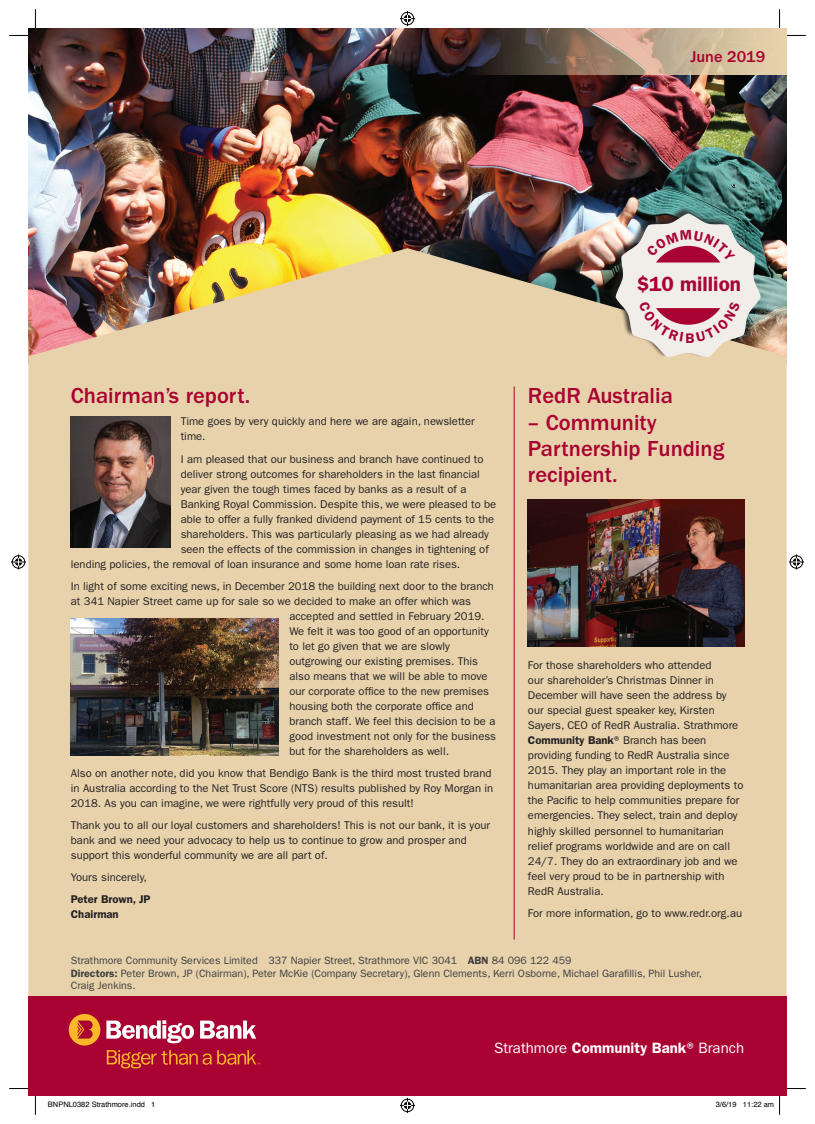
<style>
.page{position:relative;width:815px;height:1124px;background:#fff}
.page>*{position:absolute;margin:0;border:0;box-sizing:border-box;transform-origin:0 0}
.Heading{font:500 22.5px/26.2px "Franklin Gothic";color:#a90332}
.t1{font:600 20.75px "Franklin Gothic";color:#a90332}
.t2{font:500 16.25px "Franklin Gothic";color:#a90332}
.t3{font:15px "Franklin Gothic";color:#fff}
.Body_text_9pt{font:11.25px/15px "Franklin Gothic";color:#231f20}
.Body_text_9pt_demi{font:600 11.25px/15px "Franklin Gothic";color:#231f20}
.t4{font:10.62px/12.8px "Franklin Gothic";color:#3e3e3f}
.t5{font:7.5px "Helvetica";color:#000}
.s1{font-weight:600}
</style>
<div class="page">
<img style="left:28px;top:28px;width:759px;height:220px">
<div style="left:28px;top:248px;width:759px;height:748px;background:#e7d2ac"></div>
<div style="left:28px;top:996px;width:759px;height:99px;background:#a90332"></div>
<svg style="left:465px;top:28px;width:322px;height:46px;background:#9d8874"></svg>
<div style="left:69px;top:1013px;width:31px;height:32px;background:#fcb828;border-radius:50%"></div>
<svg style="left:78px;top:1020px;width:15px;height:18px"></svg>
<svg style="left:106px;top:1020px;width:88px;height:23px"></svg>
<svg style="left:200px;top:1020px;width:56px;height:18px"></svg>
<svg style="left:107px;top:1050px;width:153px;height:18px"></svg>
<hr style="left:514px;top:386px;width:1px;height:553px;background:#a90332">
<div style="left:608px;top:206px;width:152px;height:151px;background:#231f20;opacity:.75"></div>
<img style="left:71px;top:416px;width:99px;height:131px">
<img style="left:71px;top:618px;width:208px;height:137px">
<img style="left:528px;top:500px;width:216px;height:146px">
<svg style="left:9px;top:35px;width:19px;height:1px"></svg>
<svg style="left:787px;top:35px;width:19px;height:1px"></svg>
<svg style="left:9px;top:1088px;width:19px;height:1px"></svg>
<svg style="left:787px;top:1088px;width:19px;height:1px"></svg>
<svg style="left:35px;top:9px;width:1px;height:19px"></svg>
<svg style="left:35px;top:1095px;width:1px;height:19px"></svg>
<svg style="left:779px;top:9px;width:1px;height:19px"></svg>
<svg style="left:400px;top:11px;width:15px;height:15px"></svg>
<svg style="left:400px;top:1097px;width:15px;height:15px"></svg>
<svg style="left:11px;top:554px;width:15px;height:15px"></svg>
<svg style="left:789px;top:554px;width:15px;height:15px"></svg>
<svg style="left:743px;top:1095px;width:37px;height:19px"></svg>
<img style="left:616px;top:213px;width:145px;height:144px">
<p class="t2" style="left:690px;top:47px;width:76px">June 2019</p>
<p class="t1" style="left:637px;top:272px;width:106px">$10 million</p>
<p class="Heading" style="left:71px;top:383px;width:181px">Chairman’s report.</p>
<p class="Body_text_9pt" style="left:181px;top:414px;width:296px">Time goes by very quickly and here we are again, newsletter time.</p>
<p class="Body_text_9pt" style="left:181px;top:451px;width:304px">I am pleased that our business and branch have continued to</p>
<p class="Body_text_9pt" style="left:181px;top:466px;width:301px">deliver strong outcomes for shareholders in the last financial</p>
<p class="Body_text_9pt" style="left:181px;top:481px;width:287px">year given the tough times faced by banks as a result of a</p>
<p class="Body_text_9pt" style="left:181px;top:496px;width:317px">Banking Royal Commission. Despite this, we were pleased to be</p>
<p class="Body_text_9pt" style="left:181px;top:511px;width:315px">able to offer a fully franked dividend payment of 15 cents to the</p>
<p class="Body_text_9pt" style="left:181px;top:526px;width:310px">shareholders. This was particularly pleasing as we had already</p>
<p class="Body_text_9pt" style="left:181px;top:541px;width:310px">seen the effects of the commission in changes in tightening of</p>
<p class="Body_text_9pt" style="left:71px;top:556px;width:391px">lending policies, the removal of loan insurance and some home loan rate rises.</p>
<p class="Body_text_9pt" style="left:71px;top:578px;width:425px">In light of some exciting news, in December 2018 the building next door to the branch</p>
<p class="Body_text_9pt" style="left:71px;top:593px;width:402px">at 341 Napier Street came up for sale so we decided to make an offer which was</p>
<p class="Body_text_9pt" style="left:289px;top:608px;width:197px">accepted and settled in February 2019.</p>
<p class="Body_text_9pt" style="left:289px;top:623px;width:201px">We felt it was too good of an opportunity</p>
<p class="Body_text_9pt" style="left:289px;top:638px;width:162px">to let go given that we are slowly</p>
<p class="Body_text_9pt" style="left:289px;top:653px;width:190px">outgrowing our existing premises. This</p>
<p class="Body_text_9pt" style="left:289px;top:668px;width:200px">also means that we will be able to move</p>
<p class="Body_text_9pt" style="left:289px;top:683px;width:201px">our corporate office to the new premises</p>
<p class="Body_text_9pt" style="left:289px;top:698px;width:186px">housing both the corporate office and</p>
<p class="Body_text_9pt" style="left:289px;top:713px;width:208px">branch staff. We feel this decision to be a</p>
<p class="Body_text_9pt" style="left:289px;top:728px;width:208px">good investment not only for the business</p>
<p class="Body_text_9pt" style="left:289px;top:743px;width:161px">but for the shareholders as well.</p>
<p class="Body_text_9pt" style="left:71px;top:765px;width:424px">Also on another note, did you know that Bendigo Bank is the third most trusted brand in Australia according to the Net Trust Score (NTS) results published by Roy Morgan in<br>2018. As you can imagine, we were rightfully very proud of this result!</p>
<p class="Body_text_9pt" style="left:71px;top:817px;width:421px">Thank you to all our loyal customers and shareholders! This is not our bank, it is your bank and we need your advocacy to help us to continue to grow and prosper and support this wonderful community we are all part of.</p>
<p class="Body_text_9pt" style="left:71px;top:869px;width:77px">Yours sincerely,</p>
<p class="Body_text_9pt_demi" style="left:71px;top:891px;width:81px">Peter Brown, JP<br>Chairman</p>
<p class="Heading" style="left:528px;top:383px;width:146px">RedR Australia</p>
<p class="Heading" style="left:528px;top:409px;width:198px">– Community<br>Partnership Funding recipient.</p>
<p class="Body_text_9pt" style="left:528px;top:658px;width:217px">For those shareholders who attended<br>our shareholder’s Christmas Dinner in December will have seen the address by our special guest speaker key, Kirsten Sayers, CEO of RedR Australia. Strathmore <span class="s1">Community Bank</span>® Branch has been providing funding to RedR Australia since 2015. They play an important role in the humanitarian area providing deployments to the Pacific to help communities prepare for emergencies. They select, train and deploy highly skilled personnel to humanitarian relief programs worldwide and are on call 24/7. They do an extraordinary job and we feel very proud to be in partnership with RedR Australia.</p>
<p class="Body_text_9pt" style="left:528px;top:905px;width:216px">For more information, go to www.redr.org.au</p>
<p class="t4" style="left:71px;top:953px;width:502px">Strathmore Community Services Limited 337 Napier Street, Strathmore VIC 3041 <span class="s1">ABN</span> 84 096 122 459</p>
<p class="t4" style="left:71px;top:966px;width:633px"><span class="s1">Directors:</span> Peter Brown, JP (Chairman), Peter McKie (Company Secretary), Glenn Clements, Kerri Osborne, Michael Garafillis, Phil Lusher,<br>Craig Jenkins.</p>
<p class="t3" style="left:494px;top:1039px;width:252px">Strathmore <span class="s1">Community Bank</span>® Branch</p>
<p class="t5" style="left:48px;top:1098px;width:109px">BNPNL0382 Strathmore.indd 1</p>
<p class="t5" style="left:716px;top:1098px;width:60px">3/6/19 11:22 am</p>
</div>
